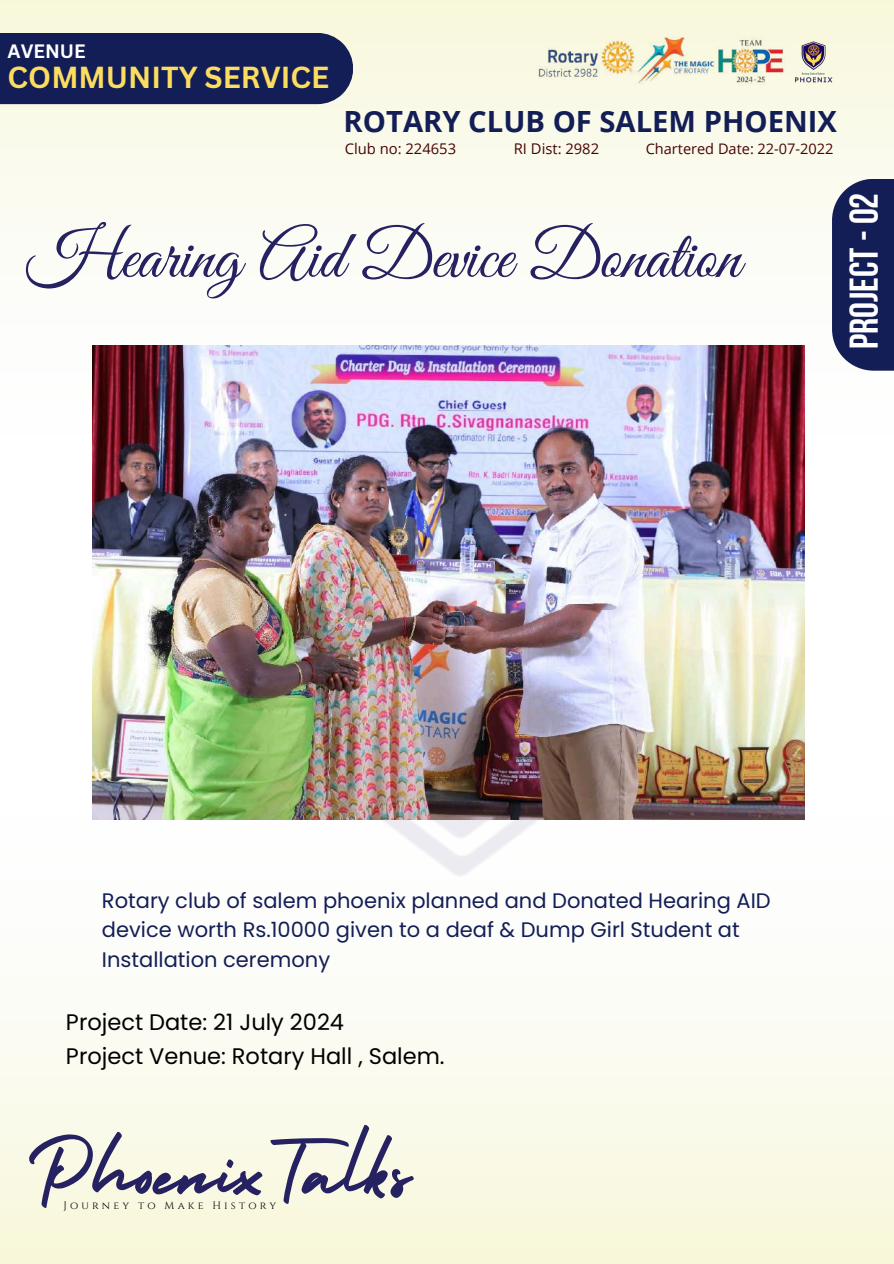
<style>
.page{position:relative;width:894px;height:1264px;background:#fff}
.page>*{position:absolute;margin:0;border:0;box-sizing:border-box;transform-origin:0 0}
.t1{font:95.55px "Holiday";color:#262262}
.t2{font:68.25px "Great Vibes";color:#262262}
.t3{font:700 39.9px "Bebas Neue";color:#fff}
.t4{font:700 29.55px "Canva Sans";color:#fcdd60}
.t5{font:700 29.25px "Open Sans";color:#131e56}
.t6{font:22.5px/33.8px "Poppins";color:#000}
.t7{font:21px/29.2px "Poppins";color:#131e56}
.t8{font:700 18.9px "Canva Sans";color:#fff}
.t9{font:14.7px "Open Sans";color:#480404}
.t10{font:14.55px "Open Sans";color:#480404}
.t11{font:10.65px "Cinzel";letter-spacing:.295em;color:#000}
</style>
<div class="page">
<div style="left:0;top:817px;width:893px;height:446px;background:linear-gradient(to bottom,#fdfdff,#f9f8de)"></div>
<div style="left:0;top:0;width:893px;height:434px;background:linear-gradient(to bottom,#f8f8df,#fefdff)"></div>
<img style="left:241px;top:819px;width:436px;height:74px">
<img style="left:532px;top:33px;width:253px;height:61px">
<img style="left:790px;top:41px;width:46px;height:43px">
<div style="left:0;top:33px;width:353px;height:71px;background:#131e56"></div>
<div style="left:831px;top:179px;width:62px;height:192px;background:#131e56"></div>
<img style="left:92px;top:346px;width:711px;height:473px">
<p class="t8" style="left:8px;top:38px;width:80px">AVENUE</p>
<h3 class="t4" style="left:8px;top:57px;width:323px">COMMUNITY SERVICE</h3>
<h3 class="t5" style="left:343px;top:101px;width:494px">ROTARY CLUB OF SALEM PHOENIX</h3>
<p class="t9" style="left:345px;top:138px;width:113px">Club no: 224653</p>
<p class="t9" style="left:513px;top:138px;width:87px">RI Dist: 2982</p>
<p class="t10" style="left:645px;top:139px;width:189px">Chartered Date: 22-07-2022</p>
<h2 class="t2" style="left:26px;top:219px;width:715px">Hearing Aid Device Donation</h2>
<h3 class="t3" style="left:847px;top:349px;width:158px;rotate:-90deg">PROJECT-02</h3>
<p class="t7" style="left:102px;top:886px;width:670px">Rotary club of salem phoenix planned and Donated Hearing AID device worth Rs.10000 given to a deaf &amp; Dump Girl Student at<br>Installation ceremony</p>
<p class="t6" style="left:66px;top:1005px;width:380px">Project Date: 21 July 2024<br>Project Venue: Rotary Hall , Salem.</p>
<h1 class="t1" style="left:26px;top:1098px;width:386px">PhoenixTalks</h1>
<p class="t11" style="left:64px;top:1198px;width:214px">Journey to Make History</p>
</div>
